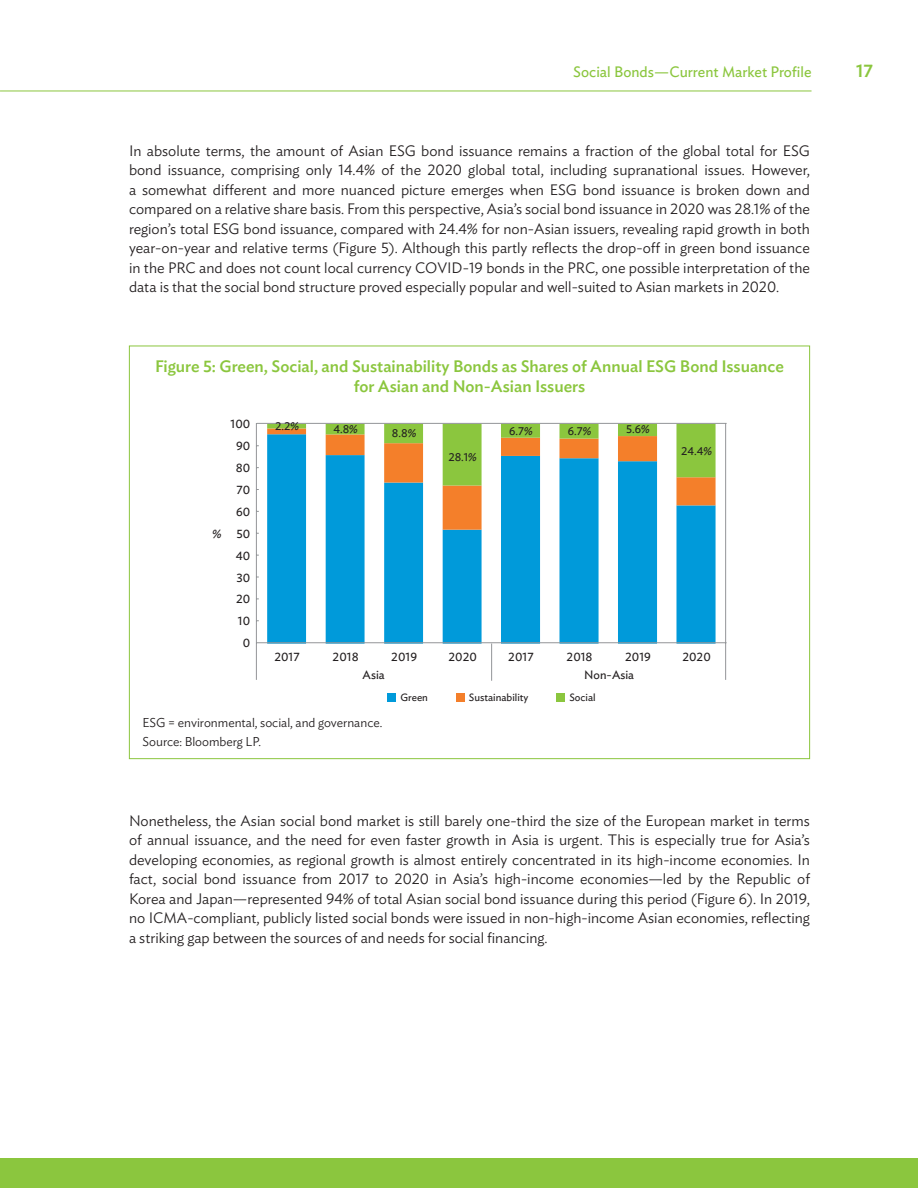
<style>
.page{position:relative;width:918px;height:1188px;background:#fff}
.page>*{position:absolute;margin:0;border:0;box-sizing:border-box;transform-origin:0 0}
.t1{font:500 18px "Ideal Sans";color:#8bc63e}
.t2{font:500 16.5px/19.5px "Ideal Sans";color:#8bc63e;text-align:center}
.t3{font:300 15px/19.5px "Ideal Sans";color:#231f20;text-align:justify}
.t4{font:15px "Ideal Sans";color:#8bc63e}
.t5{font:300 12.75px/18.3px "Ideal Sans";color:#231f20}
.t6{font:12px/21.9px "Ideal Sans";color:#231f20;text-align:right}
.t7{font:11.4px "Ideal Sans";color:#231f20}
.t8{font:10.5px "Ideal Sans";color:#231f20}
</style>
<div class="page">
<hr style="left:0;top:91px;width:812px;height:1px;background:#8bc63e">
<div style="left:0;top:1158px;width:918px;height:30px;background:#8bc63e"></div>
<svg style="left:267px;top:530px;width:449px;height:114px;fill:#009ada"></svg>
<svg style="left:267px;top:486px;width:449px;height:44px;fill:#009ada"></svg>
<svg style="left:267px;top:424px;width:449px;height:62px"></svg>
<div style="left:456px;top:693px;width:9px;height:9px;background:#f47f2a"></div>
<div style="left:557px;top:693px;width:8px;height:9px;background:#8bc63e"></div>
<div style="left:388px;top:693px;width:8px;height:9px;background:#009ada"></div>
<hr style="left:256px;top:642px;width:471px;height:1px;background:#939598">
<hr style="left:257px;top:423px;width:470px;height:1px;background:#939598">
<hr style="left:256px;top:423px;width:1px;height:257px;background:#939598">
<hr style="left:491px;top:644px;width:1px;height:37px;background:#939598">
<hr style="left:725px;top:423px;width:1px;height:257px;background:#939598">
<p class="t4" style="left:573px;top:61px;width:240px">Social Bonds—Current Market Profile</p>
<p class="t1" style="left:856px;top:57px;width:19px">17</p>
<p class="t3" style="left:129px;top:140px;width:683px">In absolute terms, the amount of Asian ESG bond issuance remains a fraction of the global total for ESG bond issuance, comprising only 14.4% of the 2020 global total, including supranational issues. However, a somewhat different and more nuanced picture emerges when ESG bond issuance is broken down and compared on a relative share basis. From this perspective, Asia’s social bond issuance in 2020 was 28.1% of the region’s total ESG bond issuance, compared with 24.4% for non-Asian issuers, revealing rapid growth in both year-on-year and relative terms (Figure 5). Although this partly reflects the drop-off in green bond issuance in the PRC and does not count local currency COVID-19 bonds in the PRC, one possible interpretation of the data is that the social bond structure proved especially popular and well-suited to Asian markets in 2020.</p>
<p class="t2" style="left:155px;top:356px;width:630px">Figure 5: Green, Social, and Sustainability Bonds as Shares of Annual ESG Bond Issuance for Asian and Non-Asian Issuers</p>
<p class="t6" style="left:212px;top:522px;width:11px">%</p>
<p class="t6" style="left:230px;top:412px;width:21px">100<br>90<br>80<br>70<br>60<br>50<br>40<br>30<br>20<br>10<br>0</p>
<p class="t7" style="left:275px;top:417px;width:26px">2.2%</p>
<p class="t7" style="left:333px;top:420px;width:26px">4.8%</p>
<p class="t7" style="left:392px;top:425px;width:26px">8.8%</p>
<p class="t7" style="left:448px;top:448px;width:30px">28.1%</p>
<p class="t7" style="left:509px;top:422px;width:25px">6.7%</p>
<p class="t7" style="left:568px;top:422px;width:25px">6.7%</p>
<p class="t7" style="left:626px;top:421px;width:25px">5.6%</p>
<p class="t7" style="left:681px;top:442px;width:32px">24.4%</p>
<p class="t6" style="left:274px;top:645px;width:27px">2017</p>
<p class="t6" style="left:333px;top:645px;width:27px">2018</p>
<p class="t6" style="left:391px;top:645px;width:27px">2019</p>
<p class="t6" style="left:448px;top:645px;width:30px">2020</p>
<p class="t6" style="left:508px;top:645px;width:27px">2017</p>
<p class="t6" style="left:567px;top:645px;width:27px">2018</p>
<p class="t6" style="left:625px;top:645px;width:27px">2019</p>
<p class="t6" style="left:682px;top:645px;width:30px">2020</p>
<p class="t6" style="left:363px;top:663px;width:24px">Asia</p>
<p class="t6" style="left:584px;top:663px;width:51px">Non-Asia</p>
<p class="t8" style="left:400px;top:689px;width:29px">Green</p>
<p class="t8" style="left:469px;top:689px;width:61px">Sustainability</p>
<p class="t8" style="left:569px;top:689px;width:28px">Social</p>
<p class="t5" style="left:142px;top:713px;width:241px">ESG = environmental, social, and governance.<br>Source: Bloomberg LP.</p>
<p class="t3" style="left:129px;top:809px;width:683px">Nonetheless, the Asian social bond market is still barely one-third the size of the European market in terms of annual issuance, and the need for even faster growth in Asia is urgent. This is especially true for Asia’s developing economies, as regional growth is almost entirely concentrated in its high-income economies. In fact, social bond issuance from 2017 to 2020 in Asia’s high-income economies—led by the Republic of Korea and Japan—represented 94% of total Asian social bond issuance during this period (Figure 6). In 2019, no ICMA-compliant, publicly listed social bonds were issued in non-high-income Asian economies, reflecting a striking gap between the sources of and needs for social financing.</p>
</div>
